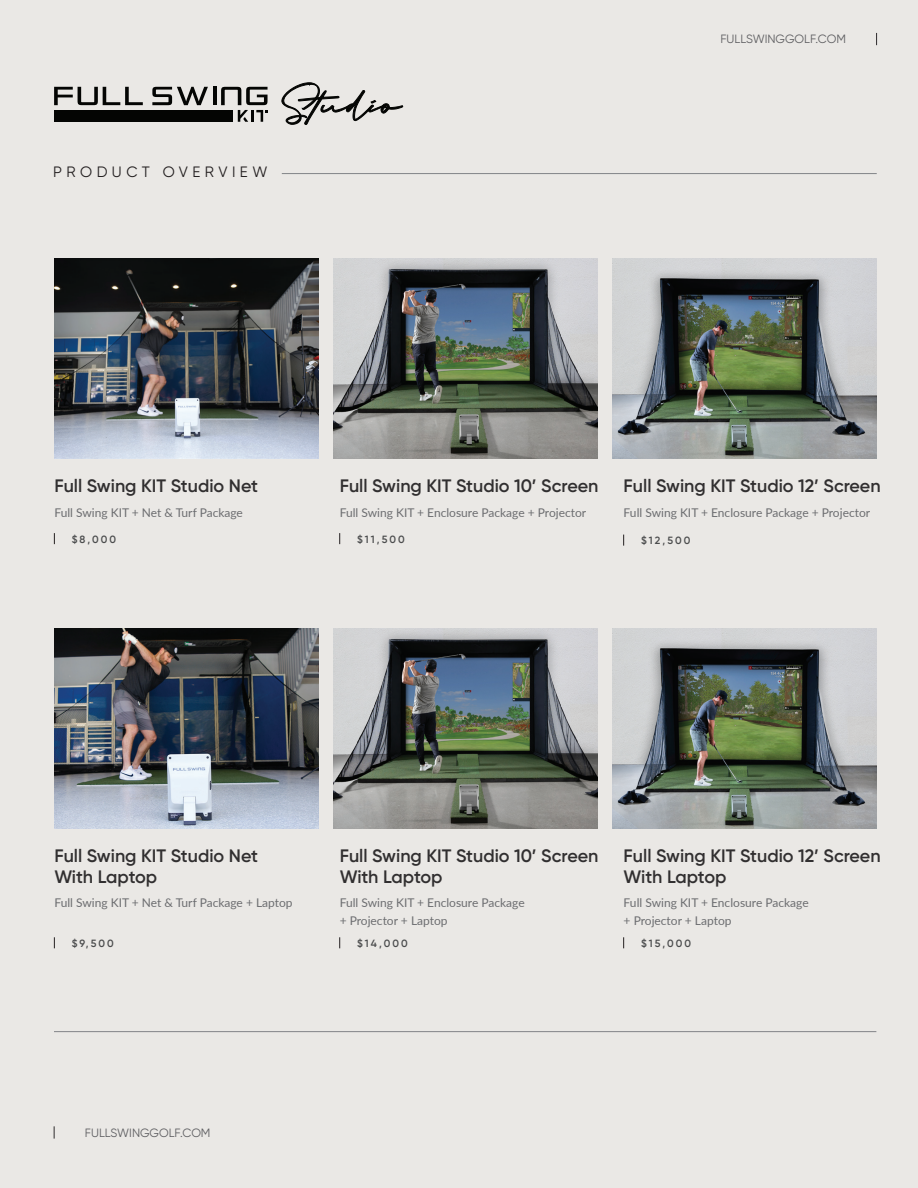
<style>
.page{position:relative;width:918px;height:1188px;background:#eae8e5}
.page>*{position:absolute;margin:0;border:0;box-sizing:border-box;transform-origin:0 0}
.t1{font:600 18px/21px "Gilroy";color:#312f30}
.t2{font:15px "Gilroy";letter-spacing:.3em;color:#231f20}
.t3{font:12px/18px "Lato";color:#6c6d70}
.t4{font:12px "Gilroy";color:#5f5f62}
.t5{font:600 10.5px "Gilroy";letter-spacing:.2em;color:#4b4c4d}
</style>
<div class="page">
<hr style="left:282px;top:173px;width:595px;height:1px;background:#828487">
<svg style="left:876px;top:33px;width:1px;height:12px"></svg>
<svg style="left:152px;top:87px;width:56px;height:18px"></svg>
<hr style="left:213px;top:87px;width:3px;height:18px;background:#040503">
<svg style="left:54px;top:87px;width:89px;height:18px"></svg>
<div style="left:54px;top:110px;width:179px;height:12px;background:#040503"></div>
<svg style="left:221px;top:87px;width:47px;height:35px"></svg>
<svg style="left:282px;top:83px;width:121px;height:42px"></svg>
<img style="left:612px;top:258px;width:265px;height:201px">
<img style="left:333px;top:258px;width:265px;height:201px">
<img style="left:54px;top:258px;width:265px;height:201px">
<img style="left:612px;top:628px;width:265px;height:201px">
<img style="left:333px;top:628px;width:265px;height:201px">
<img style="left:54px;top:628px;width:265px;height:201px">
<svg style="left:54px;top:1126px;width:1px;height:13px"></svg>
<hr style="left:54px;top:1031px;width:822px;height:1px;background:#828487">
<p class="t2" style="left:53px;top:163px;width:216px">PRODUCT OVERVIEW</p>
<p class="t4" style="left:720px;top:32px;width:127px">FULLSWINGGOLF.COM</p>
<h1 class="t1" style="left:54px;top:475px;width:205px">Full Swing KIT Studio Net</h1>
<p class="t5" style="left:72px;top:533px;width:46px">$8,000</p>
<p class="t3" style="left:54px;top:503px;width:190px">Full Swing KIT + Net &amp; Turf Package</p>
<h1 class="t1" style="left:340px;top:475px;width:260px">Full Swing KIT Studio 10’ Screen</h1>
<p class="t5" style="left:357px;top:533px;width:49px">$11,500</p>
<p class="t3" style="left:340px;top:503px;width:248px">Full Swing KIT + Enclosure Package + Projector</p>
<h1 class="t1" style="left:624px;top:475px;width:259px">Full Swing KIT Studio 12’ Screen</h1>
<p class="t3" style="left:624px;top:503px;width:248px">Full Swing KIT + Enclosure Package + Projector</p>
<p class="t5" style="left:641px;top:534px;width:51px">$12,500</p>
<h1 class="t1" style="left:54px;top:845px;width:205px">Full Swing KIT Studio Net<br>With Laptop</h1>
<h1 class="t1" style="left:340px;top:845px;width:260px">Full Swing KIT Studio 10’ Screen<br>With Laptop</h1>
<h1 class="t1" style="left:624px;top:845px;width:259px">Full Swing KIT Studio 12’ Screen<br>With Laptop</h1>
<p class="t3" style="left:54px;top:893px;width:240px">Full Swing KIT + Net &amp; Turf Package + Laptop</p>
<p class="t3" style="left:340px;top:893px;width:187px">Full Swing KIT + Enclosure Package + Projector + Laptop</p>
<p class="t3" style="left:624px;top:893px;width:187px">Full Swing KIT + Enclosure Package + Projector + Laptop</p>
<p class="t5" style="left:72px;top:937px;width:44px">$9,500</p>
<p class="t5" style="left:357px;top:937px;width:52px">$14,000</p>
<p class="t5" style="left:641px;top:937px;width:52px">$15,000</p>
<p class="t4" style="left:85px;top:1125px;width:127px">FULLSWINGGOLF.COM</p>
</div>
